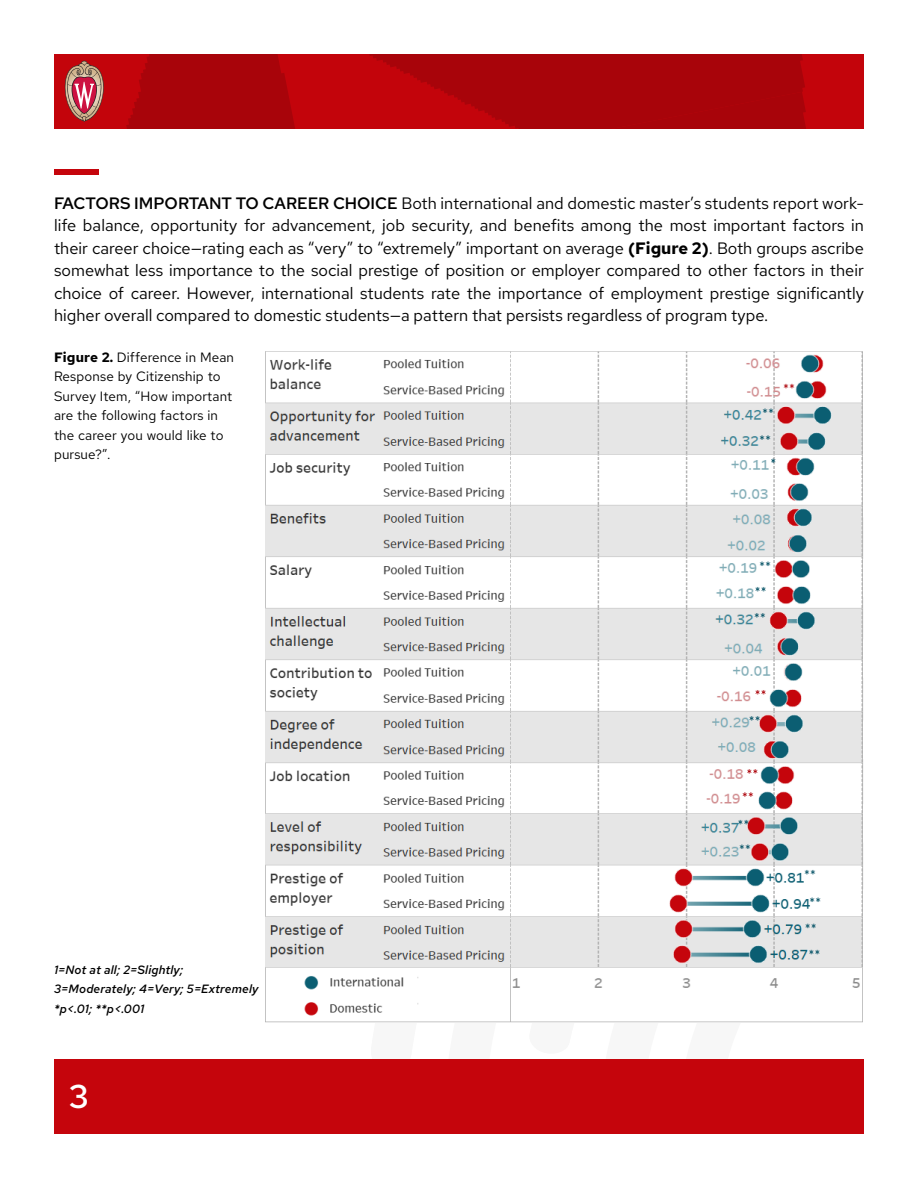
<style>
.page{position:relative;width:918px;height:1188px;background:#fff}
.page>*{position:absolute;margin:0;border:0;box-sizing:border-box;transform-origin:0 0}
.t1{font:600 33px "Red Hat Text";color:#fff}
.t2{font:16.5px/22.5px "Red Hat Text";color:#000;text-align:justify}
.t3{font:13.5px/19.5px "Red Hat Text";letter-spacing:.01em;color:#000}
.t4{font:italic 500 12px/19.5px "Red Hat Text";letter-spacing:.01em;color:#000}
.s1{font-weight:600}
.s2{font-weight:700}
</style>
<div class="page">
<svg style="left:365px;top:1022px;width:233px;height:1px"></svg>
<div style="left:54px;top:1059px;width:810px;height:75px;background:#c5050c"></div>
<img style="left:54px;top:54px;width:810px;height:75px">
<img style="left:611px;top:80px;width:253px;height:49px">
<div style="left:54px;top:170px;width:45px;height:6px;background:#c5050c"></div>
<img style="left:266px;top:351px;width:596px;height:671px">
<svg style="left:63px;top:61px;width:42px;height:61px;background:#bd5757"></svg>
<p class="t2" style="left:54px;top:191px;width:812px"><span class="s1">FACTORS IMPORTANT TO CAREER CHOICE</span> Both international and domestic master’s students report work&shy;life balance, opportunity for advancement, job security, and benefits among the most important factors in their career choice—rating each as “very” to “extremely” important on average <span class="s2">(Figure 2)</span>. Both groups ascribe somewhat less importance to the social prestige of position or employer compared to other factors in their choice of career. However, international students rate the importance of employment prestige significantly higher overall compared to domestic students—a pattern that persists regardless of program type.</p>
<p class="t3" style="left:54px;top:347px;width:182px"><span class="s2">Figure 2.</span> Difference in Mean<br>Response by Citizenship to<br>Survey Item, “How important are the following factors in the career you would like to pursue?”.</p>
<p class="t4" style="left:54px;top:960px;width:206px">1=Not at all; 2=Slightly;<br>3=Moderately; 4=Very; 5=Extremely</p>
<p class="t4" style="left:54px;top:999px;width:92px">*p&lt;.01; **p&lt;.001</p>
<h2 class="t1" style="left:69px;top:1075px;width:22px">3</h2>
</div>
